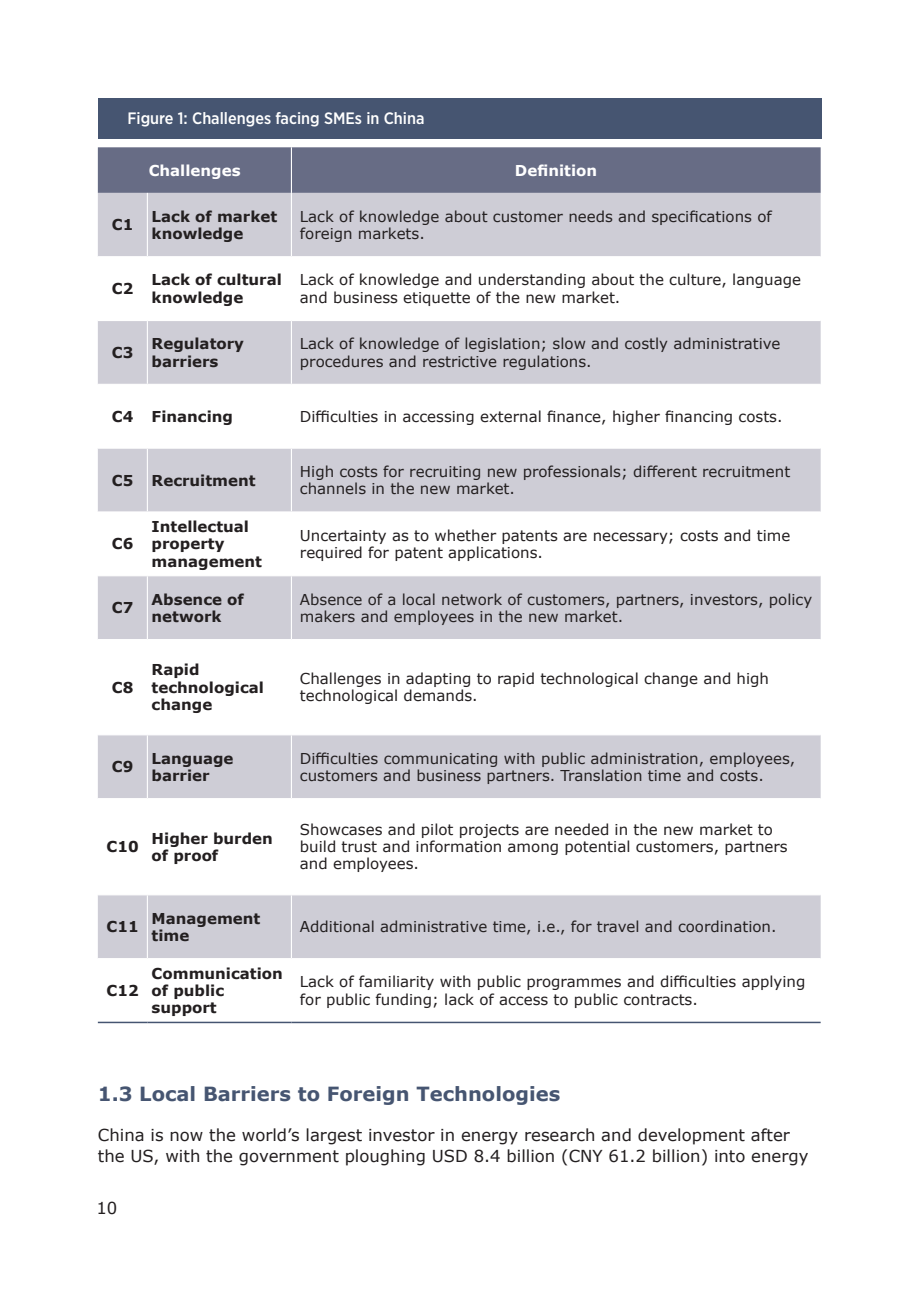
<style>
.page{position:relative;width:919px;height:1289px;background:#fff}
.page>*{position:absolute;margin:0;border:0;box-sizing:border-box;transform-origin:0 0}
.t1{font:700 19.5px "Verdana";color:#465571}
.t2{font:16.5px/21px "Verdana";color:#231f20}
.t3{font:500 16.5px "Gotham Narrow";color:#fff}
.t4{font:15px/17.2px "Verdana";color:#231f20}
.t5{font:700 15px/17.2px "Verdana";color:#231f20}
.t6{font:700 15px "Verdana";color:#fff}
</style>
<div class="page">
<div style="left:98px;top:98px;width:723px;height:40px;background:#465571"></div>
<div style="left:98px;top:147px;width:722px;height:46px;background:#676c85"></div>
<svg style="left:98px;top:193px;width:722px;height:765px"></svg>
<hr style="left:291px;top:147px;width:1px;height:46px;background:#fff">
<hr style="left:147px;top:193px;width:1px;height:63px;background:#fff">
<hr style="left:291px;top:193px;width:1px;height:63px;background:#fff">
<hr style="left:147px;top:257px;width:1px;height:63px;background:#fff">
<hr style="left:291px;top:257px;width:1px;height:63px;background:#fff">
<hr style="left:147px;top:321px;width:1px;height:63px;background:#fff">
<hr style="left:291px;top:321px;width:1px;height:63px;background:#fff">
<hr style="left:147px;top:385px;width:1px;height:62px;background:#fff">
<hr style="left:291px;top:385px;width:1px;height:62px;background:#fff">
<hr style="left:147px;top:448px;width:1px;height:63px;background:#fff">
<hr style="left:291px;top:448px;width:1px;height:63px;background:#fff">
<hr style="left:147px;top:512px;width:1px;height:63px;background:#fff">
<hr style="left:291px;top:512px;width:1px;height:63px;background:#fff">
<hr style="left:147px;top:576px;width:1px;height:63px;background:#fff">
<hr style="left:291px;top:576px;width:1px;height:63px;background:#fff">
<hr style="left:147px;top:640px;width:1px;height:94px;background:#fff">
<hr style="left:291px;top:640px;width:1px;height:94px;background:#fff">
<hr style="left:147px;top:735px;width:1px;height:63px;background:#fff">
<hr style="left:291px;top:735px;width:1px;height:63px;background:#fff">
<hr style="left:147px;top:799px;width:1px;height:95px;background:#fff">
<hr style="left:291px;top:799px;width:1px;height:95px;background:#fff">
<hr style="left:147px;top:895px;width:1px;height:63px;background:#fff">
<hr style="left:291px;top:895px;width:1px;height:63px;background:#fff">
<hr style="left:98px;top:256px;width:49px;height:1px;background:#fff">
<hr style="left:147px;top:256px;width:144px;height:1px;background:#fff">
<hr style="left:291px;top:256px;width:529px;height:1px;background:#fff">
<hr style="left:98px;top:320px;width:49px;height:1px;background:#fff">
<hr style="left:147px;top:320px;width:144px;height:1px;background:#fff">
<hr style="left:291px;top:320px;width:529px;height:1px;background:#fff">
<hr style="left:98px;top:384px;width:49px;height:1px;background:#fff">
<hr style="left:147px;top:384px;width:144px;height:1px;background:#fff">
<hr style="left:291px;top:384px;width:529px;height:1px;background:#fff">
<hr style="left:98px;top:447px;width:49px;height:1px;background:#fff">
<hr style="left:147px;top:447px;width:144px;height:1px;background:#fff">
<hr style="left:291px;top:447px;width:529px;height:1px;background:#fff">
<hr style="left:98px;top:511px;width:49px;height:1px;background:#fff">
<hr style="left:147px;top:511px;width:144px;height:1px;background:#fff">
<hr style="left:291px;top:511px;width:529px;height:1px;background:#fff">
<hr style="left:98px;top:575px;width:49px;height:1px;background:#fff">
<hr style="left:147px;top:575px;width:144px;height:1px;background:#fff">
<hr style="left:291px;top:575px;width:529px;height:1px;background:#fff">
<hr style="left:98px;top:639px;width:49px;height:1px;background:#fff">
<hr style="left:147px;top:639px;width:144px;height:1px;background:#fff">
<hr style="left:291px;top:639px;width:529px;height:1px;background:#fff">
<hr style="left:98px;top:734px;width:49px;height:1px;background:#fff">
<hr style="left:147px;top:734px;width:144px;height:1px;background:#fff">
<hr style="left:291px;top:734px;width:529px;height:1px;background:#fff">
<hr style="left:98px;top:798px;width:49px;height:1px;background:#fff">
<hr style="left:147px;top:798px;width:144px;height:1px;background:#fff">
<hr style="left:291px;top:798px;width:529px;height:1px;background:#fff">
<hr style="left:98px;top:894px;width:49px;height:1px;background:#fff">
<hr style="left:147px;top:894px;width:144px;height:1px;background:#fff">
<hr style="left:291px;top:894px;width:529px;height:1px;background:#fff">
<hr style="left:98px;top:1021px;width:49px;height:2px;background:#465571">
<hr style="left:147px;top:1021px;width:144px;height:2px;background:#465571">
<hr style="left:291px;top:1021px;width:529px;height:2px;background:#465571">
<p class="t3" style="left:127px;top:107px;width:298px">Figure 1: Challenges facing SMEs in China</p>
<p class="t6" style="left:149px;top:159px;width:93px">Challenges</p>
<p class="t6" style="left:515px;top:159px;width:84px">Definition</p>
<p class="t5" style="left:112px;top:216px;width:23px">C1</p>
<p class="t5" style="left:152px;top:207px;width:127px">Lack of market knowledge</p>
<p class="t4" style="left:300px;top:207px;width:473px">Lack of knowledge about customer needs and specifications of foreign markets.</p>
<p class="t5" style="left:112px;top:280px;width:23px">C2</p>
<p class="t5" style="left:152px;top:271px;width:132px">Lack of cultural knowledge</p>
<p class="t4" style="left:300px;top:271px;width:502px">Lack of knowledge and understanding about the culture, language and business etiquette of the new market.</p>
<p class="t5" style="left:112px;top:343px;width:23px">C3</p>
<p class="t5" style="left:152px;top:335px;width:94px">Regulatory barriers</p>
<p class="t4" style="left:300px;top:335px;width:482px">Lack of knowledge of legislation; slow and costly administrative procedures and restrictive regulations.</p>
<p class="t5" style="left:112px;top:407px;width:123px">C4 Financing</p>
<p class="t4" style="left:300px;top:407px;width:484px">Difficulties in accessing external finance, higher financing costs.</p>
<p class="t5" style="left:112px;top:471px;width:145px">C5 Recruitment</p>
<p class="t4" style="left:300px;top:462px;width:492px">High costs for recruiting new professionals; different recruitment channels in the new market.</p>
<p class="t5" style="left:112px;top:535px;width:23px">C6</p>
<p class="t5" style="left:152px;top:517px;width:112px">Intellectual property management</p>
<p class="t4" style="left:300px;top:526px;width:492px">Uncertainty as to whether patents are necessary; costs and time required for patent applications.</p>
<p class="t5" style="left:112px;top:598px;width:23px">C7</p>
<p class="t5" style="left:152px;top:590px;width:94px">Absence of network</p>
<p class="t4" style="left:300px;top:590px;width:514px">Absence of a local network of customers, partners, investors, policy makers and employees in the new market.</p>
<p class="t5" style="left:112px;top:678px;width:23px">C8</p>
<p class="t5" style="left:152px;top:661px;width:114px">Rapid technological change</p>
<p class="t4" style="left:300px;top:669px;width:470px">Challenges in adapting to rapid technological change and high technological demands.</p>
<p class="t5" style="left:112px;top:757px;width:23px">C9</p>
<p class="t5" style="left:152px;top:749px;width:83px">Language barrier</p>
<p class="t4" style="left:300px;top:749px;width:497px">Difficulties communicating with public administration, employees, customers and business partners. Translation time and costs.</p>
<p class="t5" style="left:106px;top:837px;width:34px">C10</p>
<p class="t5" style="left:152px;top:829px;width:123px">Higher burden of proof</p>
<p class="t4" style="left:300px;top:820px;width:489px">Showcases and pilot projects are needed in the new market to build trust and information among potential customers, partners and employees.</p>
<p class="t5" style="left:106px;top:917px;width:34px">C11</p>
<p class="t5" style="left:152px;top:909px;width:110px">Management time</p>
<p class="t4" style="left:300px;top:917px;width:478px">Additional administrative time, i.e., for travel and coordination.</p>
<p class="t5" style="left:106px;top:981px;width:34px">C12</p>
<p class="t5" style="left:152px;top:964px;width:133px">Communication of public support</p>
<p class="t4" style="left:300px;top:973px;width:507px">Lack of familiarity with public programmes and difficulties applying for public funding; lack of access to public contracts.</p>
<h1 class="t1" style="left:98px;top:1080px;width:464px">1.3 Local Barriers to Foreign Technologies</h1>
<p class="t2" style="left:98px;top:1124px;width:712px">China is now the world’s largest investor in energy research and development after the US, with the government ploughing USD 8.4 billion (CNY 61.2 billion) into energy</p>
<p class="t2" style="left:96px;top:1197px;width:22px">10</p>
</div>
